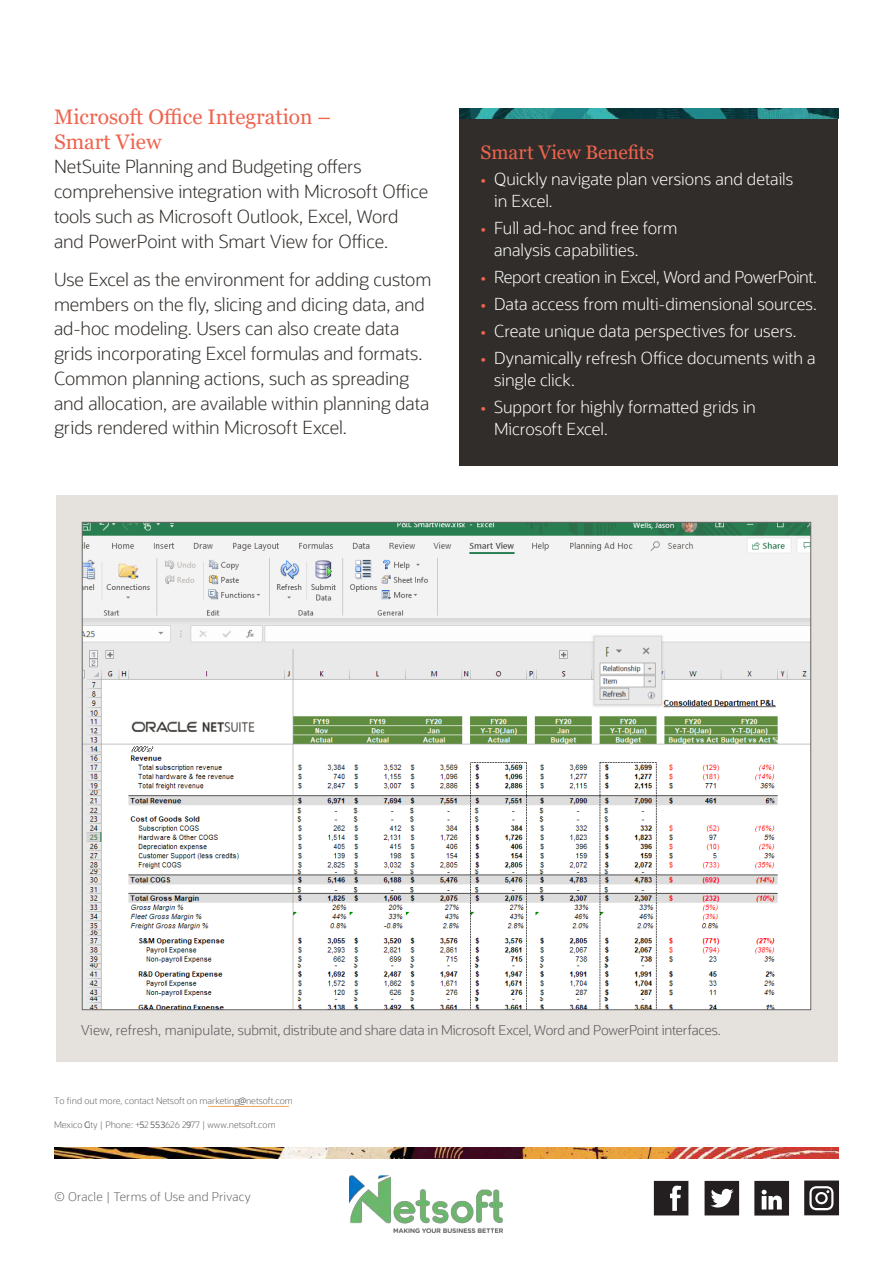
<style>
.page{position:relative;width:893px;height:1263px;background:#fff}
.page>*{position:absolute;margin:0;border:0;box-sizing:border-box;transform-origin:0 0}
.t1{font:21px/24.8px "Georgia";color:#ee644f}
.t2{font:19.5px "Georgia";letter-spacing:-.005em;color:#ee644f}
.t3{font:300 18px/24.8px "Oracle Sans";letter-spacing:-.01em;color:#312d2a}
.t4{font:300 16.5px/21.8px "Oracle Sans";letter-spacing:-.005em;color:#fff}
.t5{font:300 16.5px "Oracle Sans";letter-spacing:-.025em;color:#fff}
.t6{font:300 13.5px "Oracle Sans";letter-spacing:-.015em;color:#57585a}
.t7{font:300 12px "Oracle Sans";letter-spacing:.015em;color:#666}
.t8{font:300 9px "Oracle Sans";color:#666}
.s1{font-weight:400;color:#ee644f}
.s2{font-family:"Noto Sans";font-weight:400}
</style>
<div class="page">
<svg style="left:804px;top:1180px;width:35px;height:35px"></svg>
<svg style="left:705px;top:1181px;width:34px;height:34px"></svg>
<img style="left:54px;top:1148px;width:785px;height:10px">
<svg style="left:654px;top:1181px;width:34px;height:34px"></svg>
<svg style="left:754px;top:1181px;width:35px;height:34px"></svg>
<div style="left:459px;top:117px;width:379px;height:348px;background:#312d2a"></div>
<img style="left:459px;top:108px;width:379px;height:10px">
<div style="left:56px;top:496px;width:781px;height:566px;background:#e5e1dd"></div>
<img style="left:84px;top:524px;width:725px;height:484px">
<hr style="left:208px;top:1106px;width:81px;height:1px;background:#eea357">
<img style="left:350px;top:1175px;width:153px;height:58px">
<p class="t1" style="left:54px;top:105px;width:279px">Microsoft Office Integration –<br>Smart View</p>
<p class="t3" style="left:54px;top:155px;width:376px">NetSuite Planning and Budgeting offers comprehensive integration with Microsoft Office tools such as Microsoft Outlook, Excel, Word and PowerPoint with Smart View for Office.</p>
<p class="t3" style="left:54px;top:267px;width:379px">Use Excel as the environment for adding custom members on the fly, slicing and dicing data, and ad-hoc modeling. Users can also create data grids incorporating Excel formulas and formats.<br>Common planning actions, such as spreading and allocation, are available within planning data grids rendered within Microsoft Excel.</p>
<p class="t2" style="left:481px;top:140px;width:175px">Smart View Benefits</p>
<p class="t4" style="left:494px;top:168px;width:300px;text-indent:-14px"><span class="s1">•</span> Quickly navigate plan versions and details in Excel.</p>
<p class="t4" style="left:494px;top:217px;width:185px;text-indent:-14px"><span class="s1">•</span> Full ad-hoc and free form analysis capabilities.</p>
<p class="t5" style="left:481px;top:267px;width:338px"><span class="s1">•</span> Report creation in Excel, Word and PowerPoint.</p>
<p class="t4" style="left:481px;top:293px;width:338px"><span class="s1">•</span> Data access from multi-dimensional sources.</p>
<p class="t4" style="left:481px;top:320px;width:317px"><span class="s1">•</span> Create unique data perspectives for users.</p>
<p class="t4" style="left:494px;top:348px;width:323px;text-indent:-14px"><span class="s1">•</span> Dynamically refresh Office documents with a single click.</p>
<p class="t4" style="left:494px;top:396px;width:263px;text-indent:-14px"><span class="s1">•</span> Support for highly formatted grids in<br>Microsoft Excel.</p>
<p class="t6" style="left:81px;top:1022px;width:641px">View, refresh, manipulate, submit, distribute and share data in Microsoft Excel, Word and PowerPoint interfaces.</p>
<p class="t8" style="left:54px;top:1095px;width:240px">To find out more, contact Netsoft on marketing<span class="s2">@</span>netsoft.com</p>
<p class="t8" style="left:54px;top:1119px;width:223px">Mexico <span class="s2">C</span>ity | Phone: +<span class="s2">5</span>2 <span class="s2">553</span>626 2<span class="s2">9</span>77 | www.netsoft.com</p>
<p class="t7" style="left:54px;top:1190px;width:198px">© Oracle | Terms of Use and Privacy</p>
</div>
